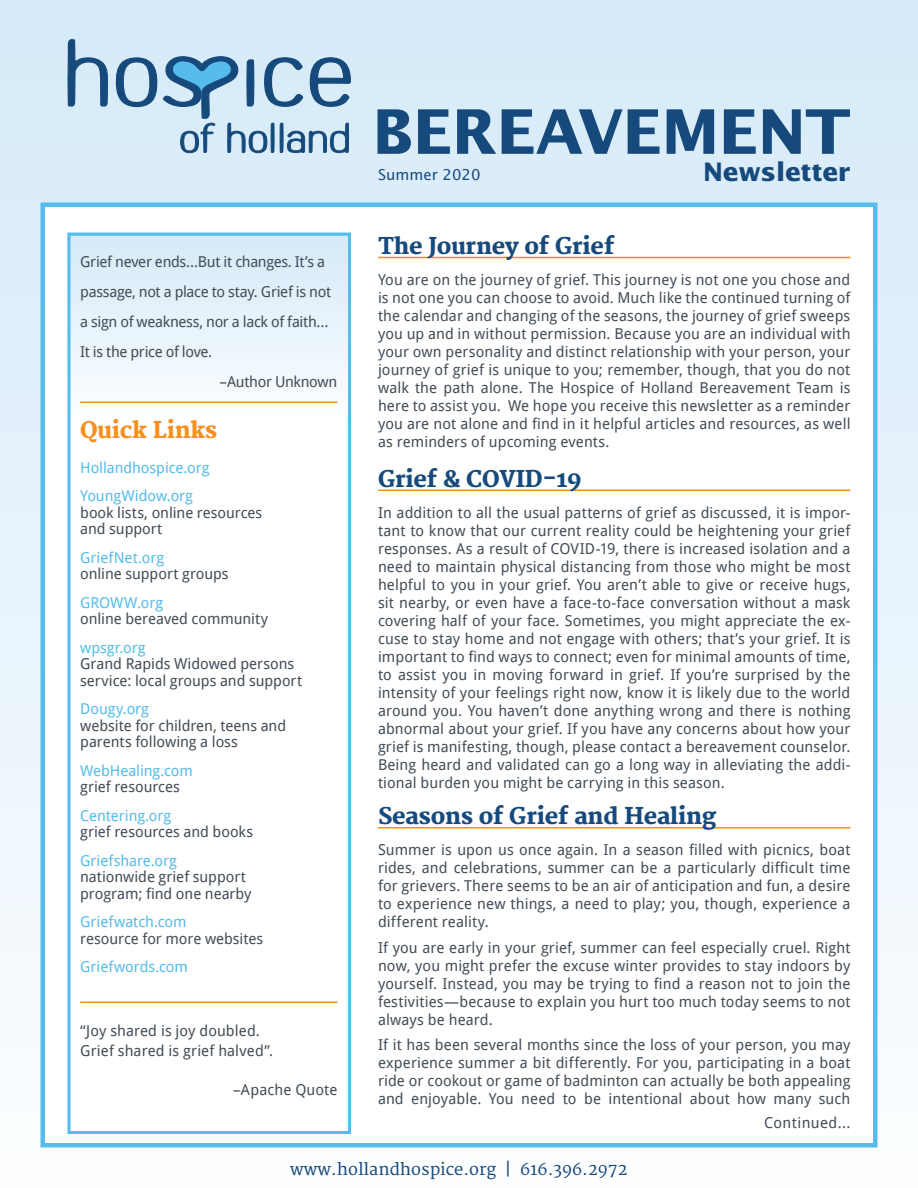
<style>
.page{position:relative;width:918px;height:1188px;background:#fff}
.page>*{position:absolute;margin:0;border:0;box-sizing:border-box;transform-origin:0 0}
.t1{font:700 61.5px "Lucida Sans";letter-spacing:-.01em;color:#174a7c}
.t2{font:700 25.5px "Lucida Sans";color:#174a7c}
.t3{font:800 22.5px "Merriweather";letter-spacing:-.01em;color:#174a7c}
.t4{font:800 22.5px "Merriweather";letter-spacing:-.01em;color:#f78f1e}
.t5{font:16.5px "Merriweather";color:#174a7c}
.t6{font:15px/18px "Droid Sans";color:#434d57}
.t7{font:15px/28.5px "Droid Sans";letter-spacing:-.005em;color:#55bceb}
.t8{font:15px "Droid Sans";letter-spacing:-.025em;color:#434d57}
.t9{font:15px "Droid Sans";letter-spacing:-.02em;color:#434d57}
.t10{font:15px "Droid Sans";letter-spacing:.025em;color:#434d57}
.t11{font:15px "Lucida Sans";color:#174a7c}
</style>
<div class="page">
<div style="left:0;top:0;width:918px;height:1188px;background:linear-gradient(to bottom,#d5eaf9,#fcfeff)"></div>
<div style="left:40px;top:202px;width:838px;height:946px;background:#fff;border:4px solid #55bceb"></div>
<div style="left:68px;top:233px;width:283px;height:187px;background:linear-gradient(to bottom,#d5eafb,#fcfcfb)"></div>
<div style="left:68px;top:233px;width:283px;height:901px;border:3px solid #55bceb"></div>
<hr style="left:80px;top:1002px;width:257px;height:1px;background:#f78f1e">
<hr style="left:80px;top:402px;width:257px;height:1px;background:#f78f1e">
<hr style="left:378px;top:257px;width:472px;height:1px;background:#f78f1e">
<svg style="left:67px;top:39px;width:42px;height:68px;background:#94b3cd"></svg>
<svg style="left:115px;top:0;width:237px;height:153px;background:#b3cee3"></svg>
<hr style="left:378px;top:827px;width:472px;height:2px;background:#f78f1e">
<hr style="left:378px;top:490px;width:472px;height:1px;background:#f78f1e">
<p class="t9" style="left:80px;top:251px;width:246px">Grief never ends…But it changes. It’s a</p>
<p class="t8" style="left:80px;top:281px;width:252px">passage, not a place to stay. Grief is not</p>
<p class="t8" style="left:80px;top:311px;width:250px">a sign of weakness, nor a lack of faith…</p>
<p class="t8" style="left:80px;top:341px;width:134px">It is the price of love.</p>
<p class="t9" style="left:220px;top:371px;width:119px">–Author Unknown</p>
<h3 class="t4" style="left:80px;top:417px;width:139px">Quick Links</h3>
<p class="t7" style="left:80px;top:453px;width:131px">Hollandhospice.org<br>YoungWidow.org</p>
<p class="t6" style="left:80px;top:504px;width:184px;line-height:16.5px">book lists, online resources and support</p>
<p class="t7" style="left:80px;top:543px;width:85px">GriefNet.org</p>
<p class="t6" style="left:80px;top:564px;width:150px">online support groups</p>
<p class="t7" style="left:80px;top:588px;width:84px">GROWW.org</p>
<p class="t6" style="left:80px;top:609px;width:189px">online bereaved community</p>
<p class="t7" style="left:80px;top:633px;width:67px">wpsgr.org</p>
<p class="t6" style="left:80px;top:655px;width:224px;line-height:16.5px">Grand Rapids Widowed persons service: local groups and support</p>
<p class="t7" style="left:80px;top:694px;width:70px">Dougy.org</p>
<p class="t6" style="left:80px;top:717px;width:208px;line-height:16.5px">website for children, teens and parents following a loss</p>
<p class="t7" style="left:80px;top:756px;width:114px">WebHealing.com</p>
<p class="t6" style="left:80px;top:777px;width:101px">grief resources</p>
<p class="t7" style="left:80px;top:801px;width:93px">Centering.org</p>
<p class="t6" style="left:80px;top:822px;width:175px">grief resources and books</p>
<p class="t7" style="left:80px;top:846px;width:98px">Griefshare.org</p>
<p class="t6" style="left:80px;top:868px;width:173px;line-height:16.5px">nationwide grief support program; find one nearby</p>
<p class="t7" style="left:80px;top:907px;width:108px">Griefwatch.com</p>
<p class="t6" style="left:80px;top:929px;width:185px">resource for more websites</p>
<p class="t7" style="left:80px;top:952px;width:109px">Griefwords.com</p>
<p class="t6" style="left:80px;top:1021px;width:194px;line-height:19.5px">“Joy shared is joy doubled.<br>Grief shared is grief halved”.</p>
<p class="t6" style="left:233px;top:1080px;width:106px">–Apache Quote</p>
<h1 class="t1" style="left:372px;top:95px;width:480px">BEREAVEMENT</h1>
<p class="t11" style="left:378px;top:165px;width:104px">Summer 2020</p>
<h2 class="t2" style="left:703px;top:156px;width:149px">NEWSLETTER</h2>
<h3 class="t3" style="left:378px;top:233px;width:238px">The Journey of Grief</h3>
<p class="t6" style="left:378px;top:270px;width:474px;text-align:justify">You are on the journey of grief. This journey is not one you chose and is not one you can choose to avoid. Much like the continued turning of the calendar and changing of the seasons, the journey of grief sweeps you up and in without permission. Because you are an individual with your own personality and distinct relationship with your person, your journey of grief is unique to you; remember, though, that you do not walk the path alone. The Hospice of Holland Bereavement Team is here to assist you. We hope you receive this newsletter as a reminder you are not alone and find in it helpful articles and resources, as well as reminders of upcoming events.</p>
<h3 class="t3" style="left:378px;top:466px;width:205px">Grief &amp; COVID-19</h3>
<p class="t6" style="left:378px;top:503px;width:474px;text-align:justify">In addition to all the usual patterns of grief as discussed, it is impor&shy;tant to know that our current reality could be heightening your grief responses. As a result of COVID-19, there is increased isolation and a need to maintain physical distancing from those who might be most helpful to you in your grief. You aren’t able to give or receive hugs, sit nearby, or even have a face-to-face conversation without a mask covering half of your face. Sometimes, you might appreciate the ex&shy;cuse to stay home and not engage with others; that’s your grief. It is important to find ways to connect; even for minimal amounts of time, to assist you in moving forward in grief. If you’re surprised by the intensity of your feelings right now, know it is likely due to the world around you. You haven’t done anything wrong and there is nothing abnormal about your grief. If you have any concerns about how your grief is manifesting, though, please contact a bereavement counselor.<br>Being heard and validated can go a long way in alleviating the addi&shy;tional burden you might be carrying in this season.</p>
<h3 class="t3" style="left:378px;top:803px;width:340px">Seasons of Grief and Healing</h3>
<p class="t6" style="left:378px;top:840px;width:474px;text-align:justify">Summer is upon us once again. In a season filled with picnics, boat rides, and celebrations, summer can be a particularly difficult time for grievers. There seems to be an air of anticipation and fun, a desire to experience new things, a need to play; you, though, experience a different reality.</p>
<p class="t6" style="left:378px;top:938px;width:474px;text-align:justify">If you are early in your grief, summer can feel especially cruel. Right now, you might prefer the excuse winter provides to stay indoors by yourself. Instead, you may be trying to find a reason not to join the festivities—because to explain you hurt too much today seems to not always be heard.</p>
<p class="t6" style="left:378px;top:1035px;width:474px;text-align:justify">If it has been several months since the loss of your person, you may experience summer a bit differently. For you, participating in a boat ride or cookout or game of badminton can actually be both appealing and enjoyable. You need to be intentional about how many such</p>
<p class="t10" style="left:764px;top:1113px;width:88px">Continued...</p>
<p class="t5" style="left:290px;top:1159px;width:339px">www.hollandhospice.org | 616.396.2972</p>
</div>
